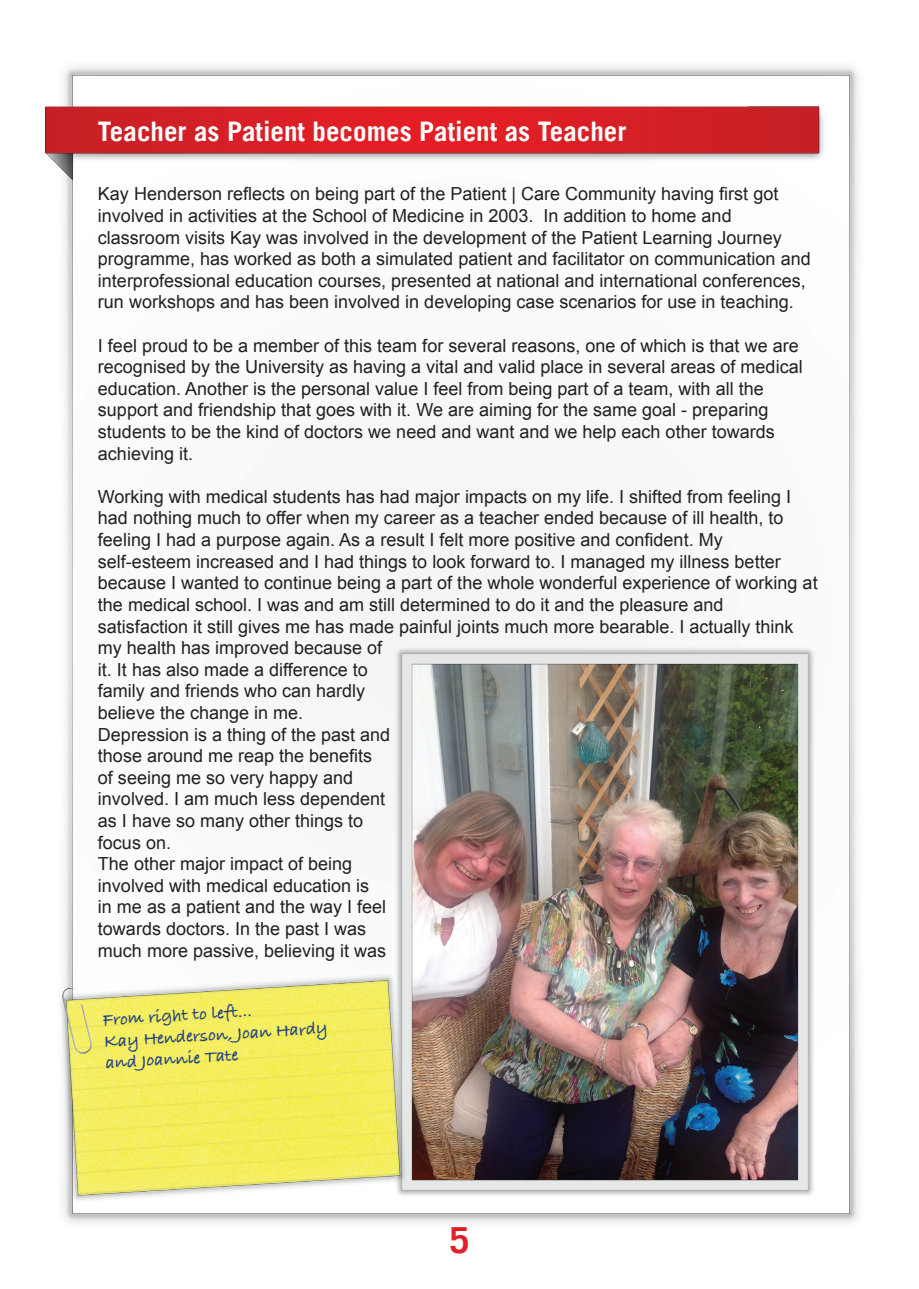
<style>
.page{position:relative;width:919px;height:1289px;background:#fff}
.page>*{position:absolute;margin:0;border:0;box-sizing:border-box;transform-origin:0 0}
.t1{font:700 36px "Trade Gothic LT";color:#e41e25}
.t2{font:700 27px "Trade Gothic LT";color:#fff}
.t3{font:18px/21.6px "Arial";color:#231f20}
.t4{font:18px/21.5px "Bradley Hand ITCTT Bold";color:#234185}
</style>
<div class="page">
<img style="left:63px;top:66px;width:797px;height:1158px">
<img style="left:45px;top:79px;width:801px;height:120px">
<img style="left:393px;top:644px;width:424px;height:555px">
<img style="left:60px;top:959px;width:354px;height:252px">
<h2 class="t2" style="left:98px;top:115px;width:530px">Teacher as Patient becomes Patient as Teacher</h2>
<p class="t3" style="left:98px;top:183px;width:714px">Kay Henderson reflects on being part of the Patient | Care Community having first got involved in activities at the School of Medicine in 2003. In addition to home and classroom visits Kay was involved in the development of the Patient Learning Journey programme, has worked as both a simulated patient and facilitator on communication and interprofessional education courses, presented at national and international conferences, run workshops and has been involved in developing case scenarios for use in teaching.</p>
<p class="t3" style="left:98px;top:334px;width:706px">I feel proud to be a member of this team for several reasons, one of which is that we are recognised by the University as having a vital and valid place in several areas of medical education. Another is the personal value I feel from being part of a team, with all the support and friendship that goes with it. We are aiming for the same goal - preparing students to be the kind of doctors we need and want and we help each other towards achieving it.</p>
<p class="t3" style="left:98px;top:486px;width:721px">Working with medical students has had major impacts on my life. I shifted from feeling I had nothing much to offer when my career as a teacher ended because of ill health, to feeling I had a purpose again. As a result I felt more positive and confident. My self-esteem increased and I had things to look forward to. I managed my illness better because I wanted to continue being a part of the whole wonderful experience of working at the medical school. I was and am still determined to do it and the pleasure and satisfaction it still gives me has made painful joints much more bearable. I actually think my health has improved because of<br>it. It has also made a difference to<br>family and friends who can hardly<br>believe the change in me.<br>Depression is a thing of the past and<br>those around me reap the benefits<br>of seeing me so very happy and<br>involved. I am much less dependent<br>as I have so many other things to<br>focus on.<br>The other major impact of being<br>involved with medical education is<br>in me as a patient and the way I feel<br>towards doctors. In the past I was<br>much more passive, believing it was</p>
<p class="t4" style="left:102px;top:1009px;width:226px;rotate:-4deg">From right to left...<br>Kay Henderson, Joan Hardy and Joannie Tate</p>
<h1 class="t1" style="left:449px;top:1217px;width:22px">5</h1>
</div>
